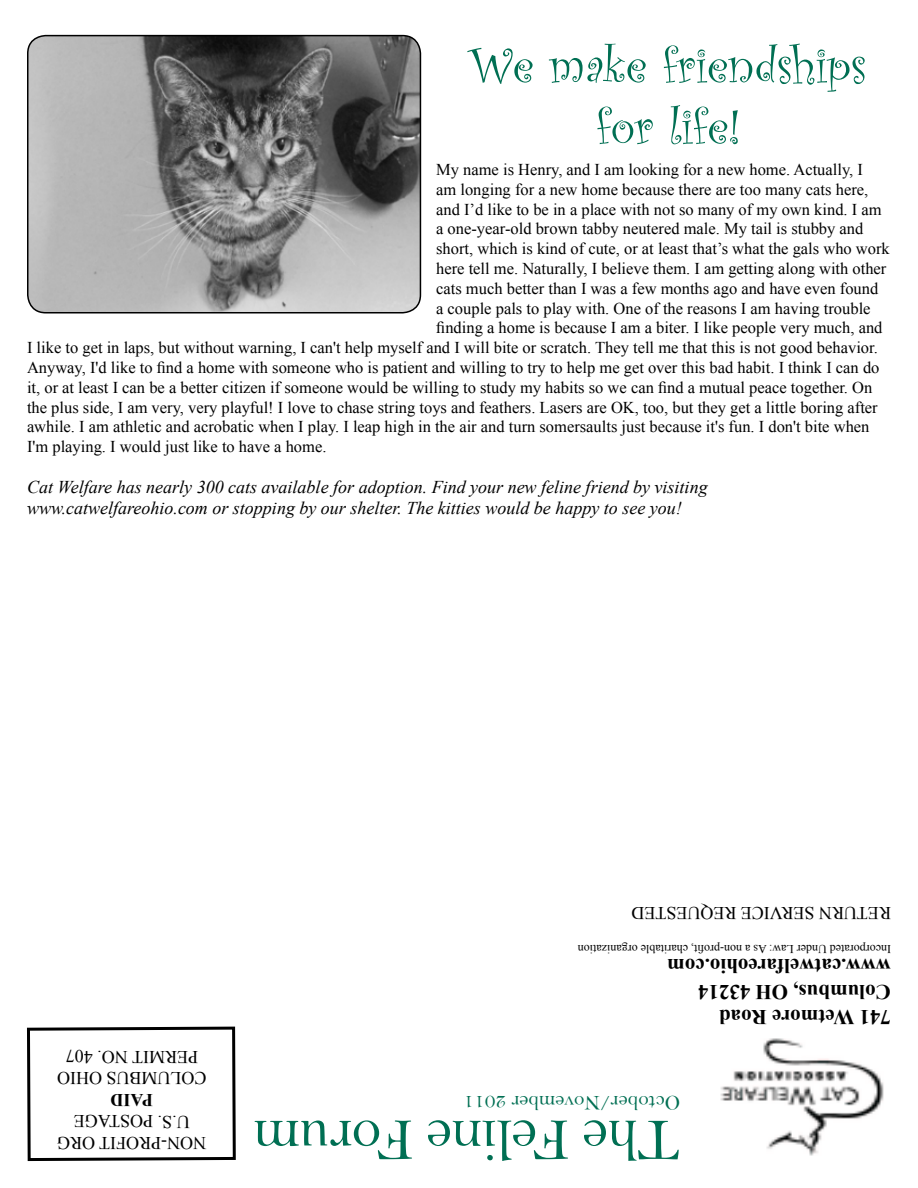
<style>
.page{position:relative;width:918px;height:1188px;background:#fff}
.page>*{position:absolute;margin:0;border:0;box-sizing:border-box;transform-origin:0 0}
.t1{font:60px "Bell";letter-spacing:-.02em;color:#006f53}
.t2{font:51px/61.2px "Curlz";color:#006f53;text-align:center}
.t3{font:700 21px/25.2px "Times New Roman";color:#000}
.t4{font:21px "Bell";color:#006f53}
.t5{font:italic 18px/21.6px "Times New Roman";color:#000}
.t6{font:18px/21.6px "Times New Roman";color:#000;text-align:center}
.t7{font:700 18px "Times New Roman";color:#000}
.t8{font:16.5px "Times New Roman";color:#000}
.t9{font:12px "Times New Roman";color:#000}
</style>
<div class="page">
<svg style="left:27px;top:1026px;width:209px;height:136px"></svg>
<img style="left:720px;top:1038px;width:164px;height:118px">
<img style="left:28px;top:36px;width:392px;height:277px">
<div style="left:27px;top:35px;width:394px;height:278px;border:2px solid #000;border-radius:18px"></div>
<h2 class="t2" style="left:469px;top:33px;width:399px">We make friendships for life!</h2>
<p class="t8" style="left:436px;top:158px;width:428px">My name is Henry, and I am looking for a new home. Actually, I</p>
<p class="t8" style="left:436px;top:178px;width:434px">am longing for a new home because there are too many cats here,</p>
<p class="t8" style="left:436px;top:198px;width:447px">and I’d like to be in a place with not so many of my own kind. I am</p>
<p class="t8" style="left:436px;top:218px;width:429px">a one-year-old brown tabby neutered male. My tail is stubby and</p>
<p class="t8" style="left:436px;top:238px;width:455px">short, which is kind of cute, or at least that’s what the gals who work</p>
<p class="t8" style="left:436px;top:257px;width:452px">here tell me. Naturally, I believe them. I am getting along with other</p>
<p class="t8" style="left:436px;top:277px;width:444px">cats much better than I was a few months ago and have even found</p>
<p class="t8" style="left:436px;top:297px;width:436px">a couple pals to play with. One of the reasons I am having trouble</p>
<p class="t8" style="left:436px;top:317px;width:448px">finding a home is because I am a biter. I like people very much, and</p>
<p class="t8" style="left:27px;top:337px;width:852px">I like to get in laps, but without warning, I can't help myself and I will bite or scratch. They tell me that this is not good behavior.</p>
<p class="t8" style="left:27px;top:356px;width:854px">Anyway, I'd like to find a home with someone who is patient and willing to try to help me get over this bad habit. I think I can do</p>
<p class="t8" style="left:27px;top:376px;width:847px">it, or at least I can be a better citizen if someone would be willing to study my habits so we can find a mutual peace together. On</p>
<p class="t8" style="left:27px;top:396px;width:852px">the plus side, I am very, very playful! I love to chase string toys and feathers. Lasers are OK, too, but they get a little boring after</p>
<p class="t8" style="left:27px;top:416px;width:844px">awhile. I am athletic and acrobatic when I play. I leap high in the air and turn somersaults just because it's fun. I don't bite when</p>
<p class="t8" style="left:27px;top:436px;width:301px">I'm playing. I would just like to have a home.</p>
<p class="t5" style="left:27px;top:475px;width:682px">Cat Welfare has nearly 300 cats available for adoption. Find your new feline friend by visiting www.catwelfareohio.com or stopping by our shelter. The kitties would be happy to see you!</p>
<p class="t6" style="left:891px;top:924px;width:261px;rotate:-180deg">RETURN SERVICE REQUESTED</p>
<p class="t9" style="left:891px;top:957px;width:315px;rotate:-180deg">Incorporated Under Law: As a non-profit, charitable organization</p>
<p class="t6" style="left:207px;top:1089px;width:151px;rotate:-180deg">COLUMBUS OHIO<br>PERMIT NO. 407</p>
<p class="t7" style="left:153px;top:1112px;width:44px;rotate:-180deg">PAID</p>
<p class="t6" style="left:206px;top:1154px;width:151px;rotate:-180deg">NON-PROFIT ORG<br>U.S. POSTAGE</p>
<p class="t3" style="left:891px;top:1030px;width:225px;rotate:-180deg">741 Wetmore Road<br>Columbus, OH 43214 www.catwelfareohio.com</p>
<p class="t4" style="left:680px;top:1115px;width:217px;rotate:-180deg">October/November 2011</p>
<h1 class="t1" style="left:680px;top:1176px;width:428px;rotate:-180deg">The Feline Forum</h1>
</div>
